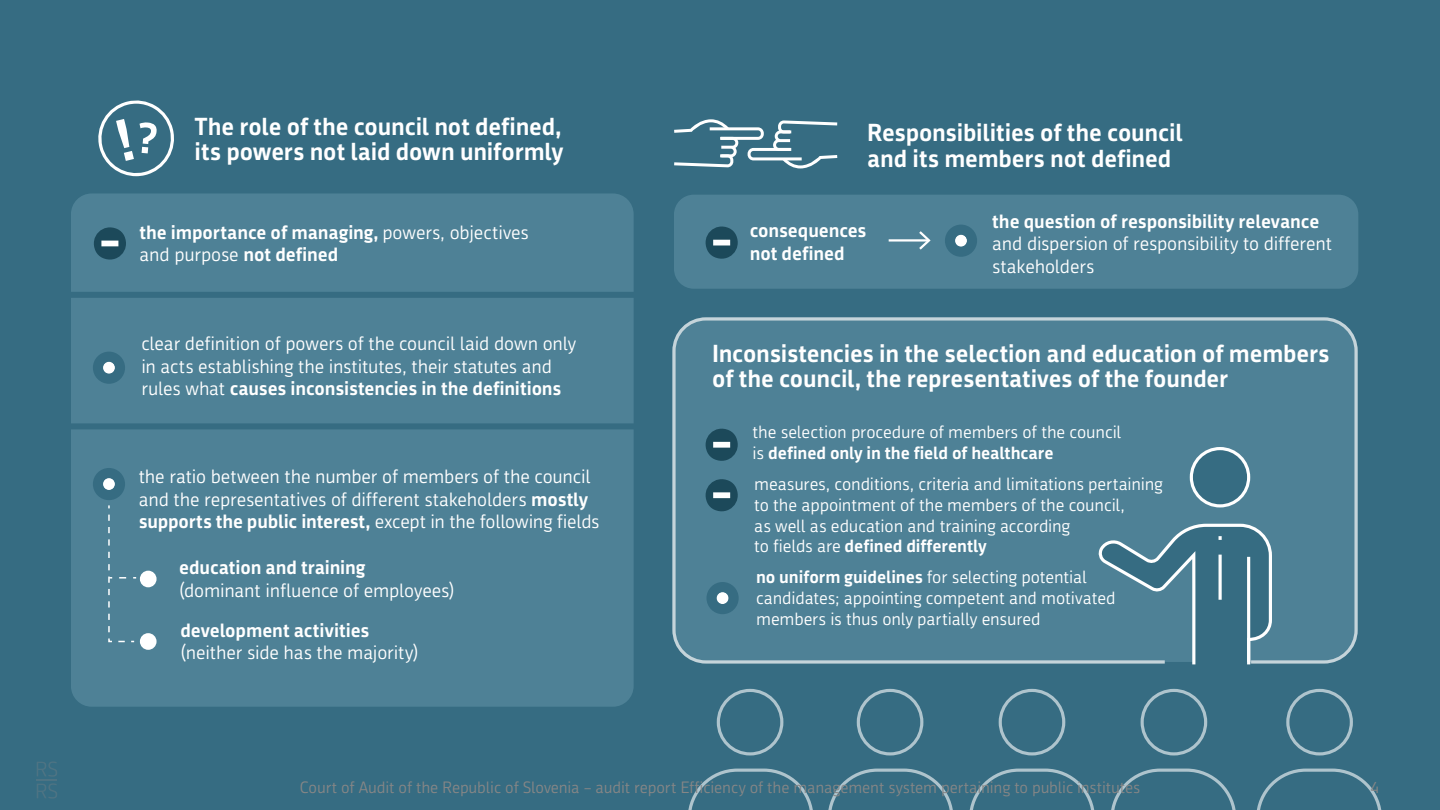
<style>
.page{position:relative;width:1440px;height:810px;background:#366c82}
.page>*{position:absolute;margin:0;border:0;box-sizing:border-box;transform-origin:0 0}
.t1{font:700 24px/25.5px "Republika";letter-spacing:-.005em;color:#fff}
.t2{font:18.75px/22.5px "Republika";letter-spacing:-.01em;color:#fff}
.t3{font:700 18.75px/22.5px "Republika";letter-spacing:-.005em;color:#fff}
.t4{font:17.25px/20.7px "Republika";letter-spacing:-.01em;color:#fff}
.t5{font:15.98px "Republika";letter-spacing:-.01em;color:#868686}
.s1{font-weight:400}
.s2{font-weight:700}
</style>
<div class="page">
<div style="left:857px;top:689px;width:66px;height:67px;border:3px solid #fff;border-radius:50%"></div>
<div style="left:999px;top:689px;width:66px;height:67px;border:3px solid #fff;border-radius:50%"></div>
<div style="left:1141px;top:689px;width:66px;height:67px;border:3px solid #fff;border-radius:50%"></div>
<svg style="left:828px;top:769px;width:125px;height:41px"></svg>
<div style="left:717px;top:689px;width:66px;height:67px;border:3px solid #fff;border-radius:50%"></div>
<svg style="left:688px;top:769px;width:125px;height:41px"></svg>
<svg style="left:969px;top:769px;width:126px;height:41px"></svg>
<svg style="left:1111px;top:769px;width:125px;height:41px"></svg>
<div style="left:1286px;top:689px;width:67px;height:67px;border:3px solid #fff;border-radius:50%"></div>
<svg style="left:1257px;top:769px;width:125px;height:41px"></svg>
<svg style="left:37px;top:761px;width:20px;height:16px"></svg>
<hr style="left:37px;top:779px;width:20px;height:2px;background:#868686">
<svg style="left:37px;top:783px;width:20px;height:16px"></svg>
<div style="left:672px;top:317px;width:686px;height:347px;background:#4e8196;border:3px solid #fff;border-radius:32px"></div>
<div style="left:672px;top:317px;width:686px;height:347px;border:3px solid #fff;border-radius:32px"></div>
<div style="left:1191px;top:449px;width:58px;height:57px;background:#366c82;border-radius:50%"></div>
<div style="left:1190px;top:447px;width:60px;height:60px;border:3px solid #fff;border-radius:50%"></div>
<svg style="left:1096px;top:523px;width:178px;height:142px"></svg>
<hr style="left:1219px;top:555px;width:3px;height:45px;background:#fff">
<div style="left:71px;top:193px;width:563px;height:514px;background:#4e8196;border-radius:21px"></div>
<div style="left:674px;top:195px;width:684px;height:94px;background:#4e8196;border-radius:20px"></div>
<hr style="left:889px;top:239px;width:39px;height:3px;background:#fff">
<svg style="left:919px;top:231px;width:12px;height:19px"></svg>
<div style="left:140px;top:571px;width:17px;height:16px;background:#fff;border-radius:50%"></div>
<div style="left:140px;top:633px;width:17px;height:17px;background:#fff;border-radius:50%"></div>
<div style="left:71px;top:292px;width:568px;height:6px;background:#366c82"></div>
<div style="left:71px;top:423px;width:568px;height:6px;background:#366c82"></div>
<svg style="left:108px;top:515px;width:28px;height:128px"></svg>
<svg style="left:98px;top:100px;width:76px;height:77px"></svg>
<svg style="left:674px;top:119px;width:163px;height:49px"></svg>
<hr style="left:1247px;top:557px;width:3px;height:107px;background:#fff">
<svg style="left:93px;top:352px;width:32px;height:32px"></svg>
<svg style="left:93px;top:468px;width:32px;height:40px"></svg>
<svg style="left:945px;top:225px;width:32px;height:32px"></svg>
<svg style="left:706px;top:582px;width:33px;height:32px"></svg>
<svg style="left:705px;top:226px;width:33px;height:33px"></svg>
<svg style="left:94px;top:227px;width:32px;height:33px"></svg>
<svg style="left:705px;top:428px;width:33px;height:33px"></svg>
<svg style="left:705px;top:479px;width:33px;height:33px"></svg>
<p class="t1" style="left:195px;top:114px;width:370px">The role of the council not defined, its powers not laid down uniformly</p>
<p class="t1" style="left:867px;top:120px;width:317px">Responsibilities of the council and its members not defined</p>
<p class="t3" style="left:139px;top:221px;width:391px">the importance of managing, <span class="s1">powers, objectives and purpose</span> not defined</p>
<p class="t3" style="left:750px;top:220px;width:118px">consequences not defined</p>
<p class="t3" style="left:992px;top:210px;width:329px">the question of responsibility relevance</p>
<p class="t2" style="left:992px;top:233px;width:341px">and dispersion of responsibility to different stakeholders</p>
<p class="t2" style="left:141px;top:333px;width:436px">clear definition of powers of the council laid down only in acts establishing the institutes, their statutes and rules what <span class="s2">causes inconsistencies in the definitions</span></p>
<p class="t2" style="left:139px;top:465px;width:462px">the ratio between the number of members of the council and the representatives of different stakeholders <span class="s2">mostly supports the public interest,</span> except in the following fields</p>
<p class="t3" style="left:179px;top:556px;width:188px">education and training</p>
<p class="t2" style="left:179px;top:579px;width:277px">(dominant influence of employees)</p>
<p class="t3" style="left:180px;top:619px;width:191px">development activities</p>
<p class="t2" style="left:180px;top:641px;width:240px">(neither side has the majority)</p>
<p class="t1" style="left:712px;top:341px;width:619px">Inconsistencies in the selection and education of members of the council, the representatives of the founder</p>
<p class="t4" style="left:753px;top:422px;width:370px">the selection procedure of members of the council is <span class="s2">defined only in the field of healthcare</span></p>
<p class="t4" style="left:754px;top:474px;width:410px">measures, conditions, criteria and limitations pertaining to the appointment of the members of the council,<br>as well as education and training according<br>to fields are <span class="s2">defined differently</span></p>
<p class="t4" style="left:756px;top:567px;width:361px"><span class="s2">no uniform guidelines</span> for selecting potential candidates; appointing competent and motivated members is thus only partially ensured</p>
<p class="t5" style="left:300px;top:778px;width:842px">Court of Audit of the Republic of Slovenia – audit report Efficiency of the management system pertaining to public institutes</p>
<p class="t5" style="left:1371px;top:778px;width:9px">4</p>
</div>
